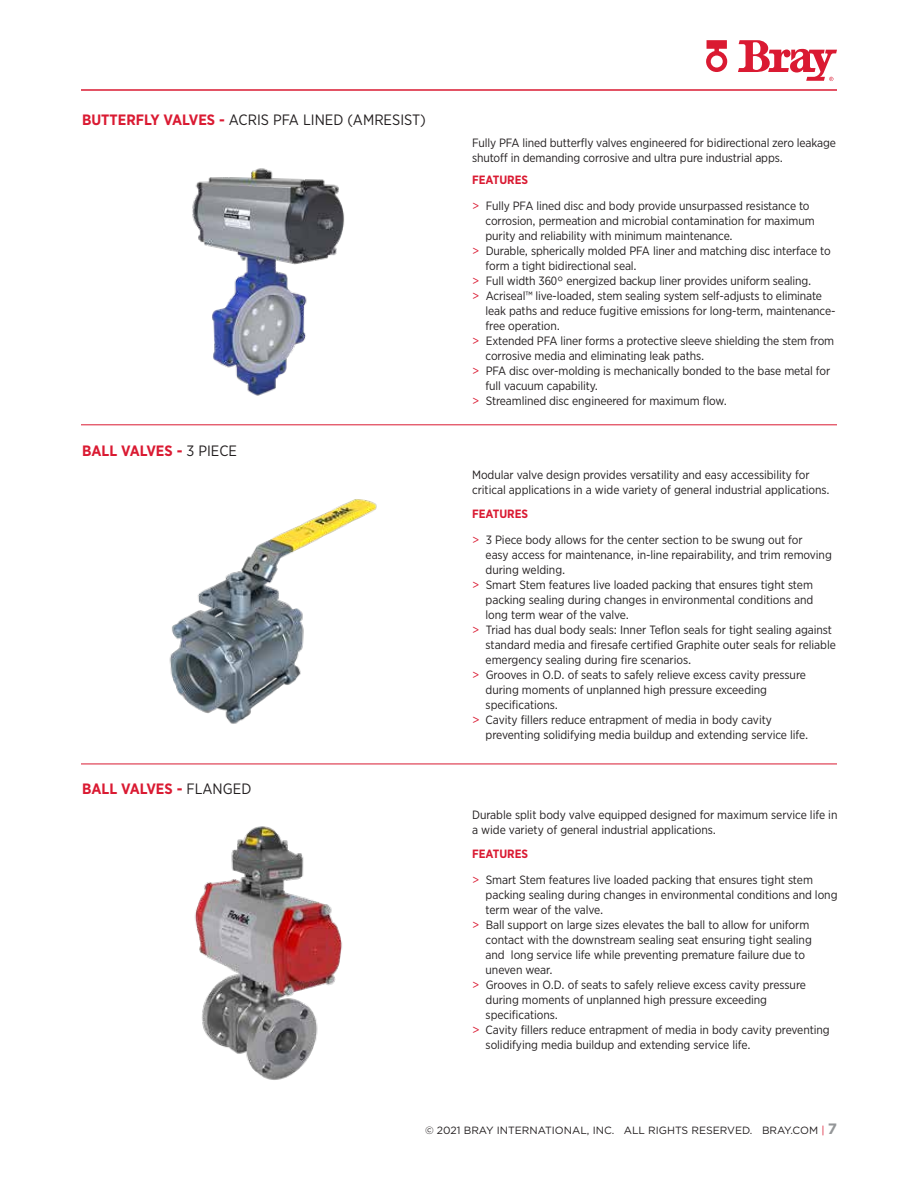
<style>
.page{position:relative;width:918px;height:1188px;background:#fff}
.page>*{position:absolute;margin:0;border:0;box-sizing:border-box;transform-origin:0 0}
.t1{font:15px "Gotham Narrow";color:#231f20}
.t2{font:700 15px "Gotham Narrow";color:#da1a32}
.t3{font:12px/15px "Gotham Narrow";letter-spacing:-.005em;color:#231f20}
.t4{font:10.5px "Gotham";color:#231f20}
.s1{font-weight:700;color:#da1a32}
.s2{font-weight:400;color:#231f20}
.s3{font-family:"Gotham";color:#da1a32}
.s4{color:#da1a32}
.s5{font-weight:700;font-size:15px;color:#949698}
</style>
<div class="page">
<img style="left:169px;top:499px;width:208px;height:225px">
<img style="left:192px;top:168px;width:153px;height:228px">
<hr style="left:81px;top:89px;width:756px;height:2px;background:#da1a32">
<svg style="left:738px;top:40px;width:99px;height:41px"></svg>
<svg style="left:706px;top:40px;width:21px;height:32px"></svg>
<img style="left:194px;top:826px;width:148px;height:254px">
<hr style="left:81px;top:424px;width:756px;height:1px;background:#da1a32">
<hr style="left:81px;top:764px;width:756px;height:1px;background:#da1a32">
<p class="t1" style="left:82px;top:111px;width:345px"><span class="s1">BUTTERFLY VALVES -</span> ACRIS PFA LINED (AMRESIST)</p>
<p class="t2" style="left:82px;top:441px;width:157px">BALL VALVES - <span class="s2">3 PIECE</span></p>
<p class="t2" style="left:82px;top:779px;width:171px">BALL VALVES - <span class="s2">FLANGED</span></p>
<p class="t3" style="left:472px;top:135px;width:365px">Fully PFA lined butterfly valves engineered for bidirectional zero leakage shutoff in demanding corrosive and ultra pure industrial apps.</p>
<p class="t3" style="left:472px;top:167px;width:339px;line-height:25.5px"><span class="s1">FEATURES<br></span><span class="s3">&gt;</span> Fully PFA lined disc and body provide unsurpassed resistance to</p>
<p class="t3" style="left:486px;top:213px;width:331px">corrosion, permeation and microbial contamination for maximum</p>
<p class="t3" style="left:486px;top:228px;width:249px">purity and reliability with minimum maintenance.</p>
<p class="t3" style="left:472px;top:243px;width:360px"><span class="s3">&gt;</span> Durable, spherically molded PFA liner and matching disc interface to</p>
<p class="t3" style="left:486px;top:258px;width:153px">form a tight bidirectional seal.</p>
<p class="t3" style="left:472px;top:273px;width:341px"><span class="s3">&gt;</span> Full width 360° energized backup liner provides uniform sealing.</p>
<p class="t3" style="left:472px;top:288px;width:351px"><span class="s3">&gt;</span> Acriseal™ live-loaded, stem sealing system self-adjusts to eliminate</p>
<p class="t3" style="left:486px;top:303px;width:351px">leak paths and reduce fugitive emissions for long-term, maintenance-</p>
<p class="t3" style="left:486px;top:318px;width:76px">free operation.</p>
<p class="t3" style="left:472px;top:333px;width:364px"><span class="s3">&gt;</span> Extended PFA liner forms a protective sleeve shielding the stem from</p>
<p class="t3" style="left:486px;top:348px;width:220px">corrosive media and eliminating leak paths.</p>
<p class="t3" style="left:472px;top:363px;width:360px"><span class="s3">&gt;</span> PFA disc over-molding is mechanically bonded to the base metal for</p>
<p class="t3" style="left:486px;top:378px;width:114px">full vacuum capability.</p>
<p class="t3" style="left:472px;top:393px;width:256px"><span class="s3">&gt;</span> Streamlined disc engineered for maximum flow.</p>
<p class="t3" style="left:472px;top:467px;width:359px">Modular valve design provides versatility and easy accessibility for critical applications in a wide variety of general industrial applications.</p>
<p class="t3" style="left:472px;top:501px;width:332px;line-height:25.5px"><span class="s1">FEATURES<br></span><span class="s3">&gt;</span> 3 Piece body allows for the center section to be swung out for</p>
<p class="t3" style="left:486px;top:547px;width:348px">easy access for maintenance, in-line repairability, and trim removing</p>
<p class="t3" style="left:486px;top:562px;width:81px">during welding.</p>
<p class="t3" style="left:472px;top:577px;width:342px"><span class="s3">&gt;</span> Smart Stem features live loaded packing that ensures tight stem</p>
<p class="t3" style="left:486px;top:592px;width:329px">packing sealing during changes in environmental conditions and</p>
<p class="t3" style="left:486px;top:607px;width:145px">long term wear of the valve.</p>
<p class="t3" style="left:472px;top:622px;width:361px"><span class="s3">&gt;</span> Triad has dual body seals: Inner Teflon seals for tight sealing against</p>
<p class="t3" style="left:486px;top:637px;width:352px">standard media and firesafe certified Graphite outer seals for reliable</p>
<p class="t3" style="left:486px;top:652px;width:207px">emergency sealing during fire scenarios.</p>
<p class="t3" style="left:472px;top:667px;width:335px"><span class="s3">&gt;</span> Grooves in O.D. of seats to safely relieve excess cavity pressure</p>
<p class="t3" style="left:486px;top:682px;width:283px">during moments of unplanned high pressure exceeding</p>
<p class="t3" style="left:486px;top:697px;width:74px">specifications.</p>
<p class="t3" style="left:472px;top:712px;width:301px"><span class="s3">&gt;</span> Cavity fillers reduce entrapment of media in body cavity</p>
<p class="t3" style="left:486px;top:727px;width:324px">preventing solidifying media buildup and extending service life.</p>
<p class="t3" style="left:472px;top:807px;width:367px">Durable split body valve equipped designed for maximum service life in a wide variety of general industrial applications.</p>
<p class="t3" style="left:472px;top:841px;width:342px;line-height:25.5px"><span class="s1">FEATURES<br></span><span class="s3">&gt;</span> Smart Stem features live loaded packing that ensures tight stem</p>
<p class="t3" style="left:486px;top:887px;width:353px">packing sealing during changes in environmental conditions and long</p>
<p class="t3" style="left:486px;top:902px;width:119px">term wear of the valve.</p>
<p class="t3" style="left:472px;top:917px;width:339px"><span class="s3">&gt;</span> Ball support on large sizes elevates the ball to allow for uniform</p>
<p class="t3" style="left:486px;top:932px;width:328px">contact with the downstream sealing seat ensuring tight sealing</p>
<p class="t3" style="left:486px;top:947px;width:321px">and long service life while preventing premature failure due to</p>
<p class="t3" style="left:486px;top:962px;width:69px">uneven wear.</p>
<p class="t3" style="left:472px;top:977px;width:335px"><span class="s3">&gt;</span> Grooves in O.D. of seats to safely relieve excess cavity pressure</p>
<p class="t3" style="left:486px;top:992px;width:283px">during moments of unplanned high pressure exceeding</p>
<p class="t3" style="left:486px;top:1007px;width:74px">specifications.</p>
<p class="t3" style="left:472px;top:1022px;width:359px"><span class="s3">&gt;</span> Cavity fillers reduce entrapment of media in body cavity preventing</p>
<p class="t3" style="left:486px;top:1037px;width:267px">solidifying media buildup and extending service life.</p>
<p class="t4" style="left:425px;top:1124px;width:413px">© 2021 BRAY INTERNATIONAL, INC. ALL RIGHTS RESERVED. BRAY.COM <span class="s4">|</span> <span class="s5">7</span></p>
</div>
